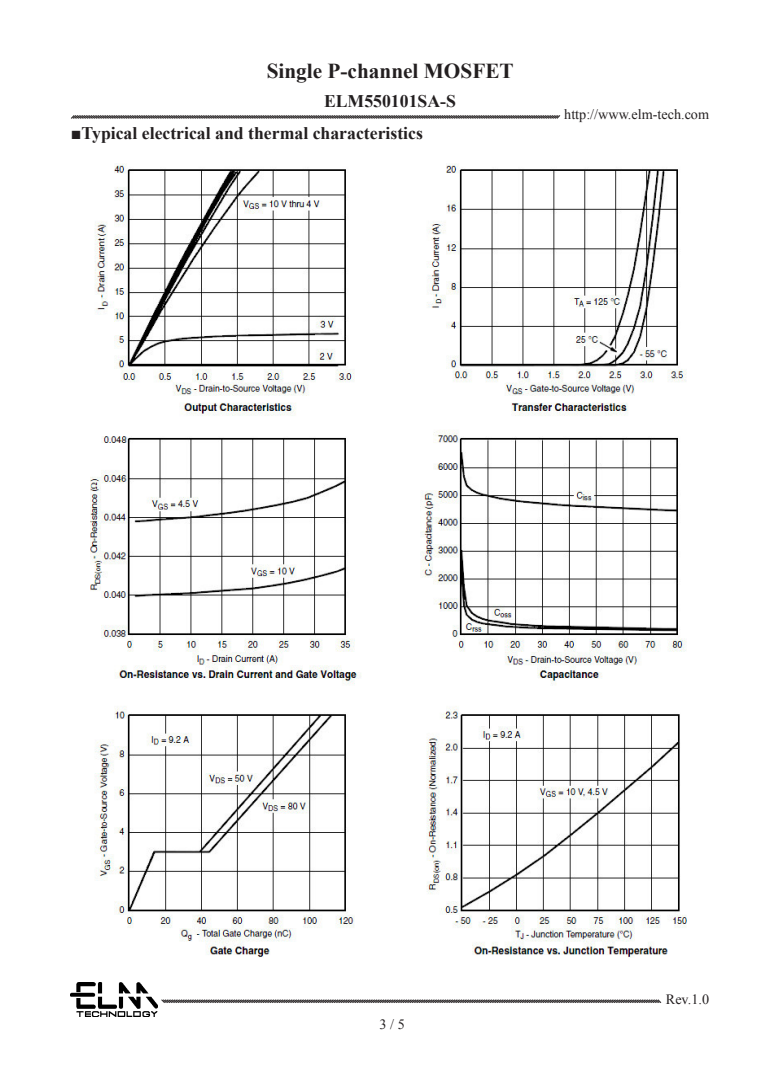
<style>
.page{position:relative;width:780px;height:1081px;background:#fff}
.page>*{position:absolute;margin:0;border:0;box-sizing:border-box;transform-origin:0 0}
.t1{font:700 21.25px "Times New Roman";color:#231f20}
.t2{font:700 17.75px "Times New Roman";color:#231f20}
.t3{font:700 16.62px "Helvetica";letter-spacing:.005em;color:#000;scale:.96 1}
.t4{font:14.12px "Times New Roman";color:#231f20}
.t5{font:14px "Helvetica";color:#000;scale:.96 1}
.s1{font-family:"Times"}
</style>
<div class="page">
<svg style="left:71px;top:115px;width:490px;height:4px;background:#777475"></svg>
<svg style="left:161px;top:999px;width:501px;height:4px;background:#777576"></svg>
<img style="left:71px;top:982px;width:86px;height:34px">
<img style="left:90px;top:163px;width:597px;height:795px">
<p class="t1" style="left:267px;top:56px;width:248px">Single P-channel MOSFET</p>
<p class="t2" style="left:324px;top:89px;width:133px">ELM550101SA-S</p>
<p class="t2" style="left:71px;top:121px;width:353px">■Typical electrical and thermal characteristics</p>
<p class="t3" style="left:49px;top:124px;width:184px">Typical Characteristics</p>
<p class="t4" style="left:564px;top:105px;width:146px">http://www.elm-tech.com</p>
<p class="t4" style="left:379px;top:1014px;width:27px">3 / 5</p>
<p class="t4" style="left:666px;top:990px;width:45px">Rev.1.0</p>
<p class="t5" style="left:653px;top:993px;width:48px">Page <span class="s1">3</span></p>
</div>
